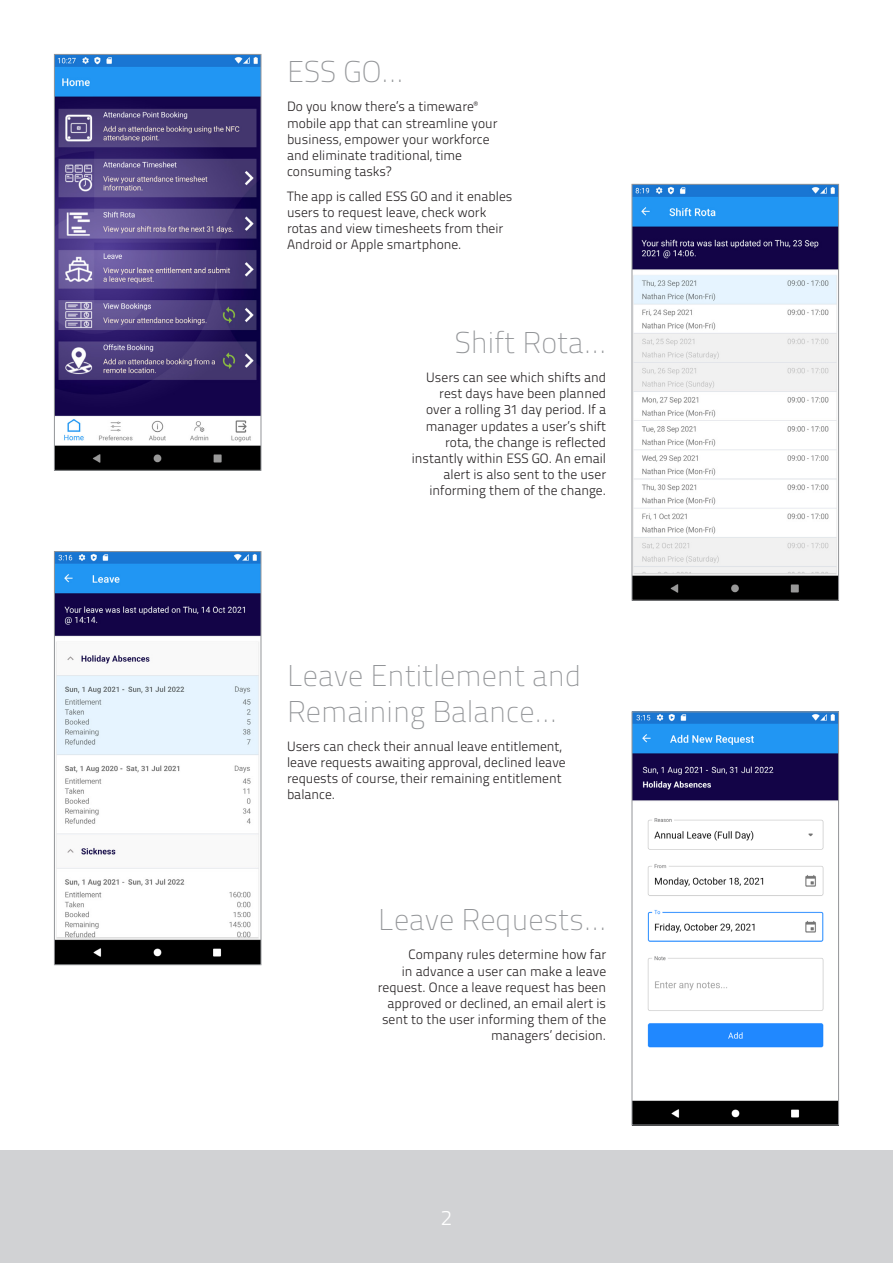
<style>
.page{position:relative;width:893px;height:1263px;background:#fff}
.page>*{position:absolute;margin:0;border:0;box-sizing:border-box;transform-origin:0 0}
.t1{font:30px/36px "Titillium Text 22 L 1 wt";color:#939598}
.t2{font:21px "Titillium Text 22 L 250 wt";color:#fff}
.t3{font:13.5px/16.2px "Titillium Text 22 L 250 wt";color:#231f20}
</style>
<div class="page">
<img style="left:56px;top:56px;width:203px;height:413px">
<div style="left:54px;top:54px;width:207px;height:417px;border:1px solid #939598"></div>
<img style="left:56px;top:553px;width:203px;height:410px">
<div style="left:54px;top:551px;width:207px;height:414px;border:1px solid #939598"></div>
<img style="left:634px;top:186px;width:203px;height:413px">
<div style="left:632px;top:184px;width:207px;height:417px;border:1px solid #939598"></div>
<img style="left:634px;top:713px;width:203px;height:410px">
<div style="left:632px;top:711px;width:207px;height:414px;border:1px solid #939598"></div>
<div style="left:0;top:1150px;width:893px;height:113px;background:#d1d2d4"></div>
<p class="t1" style="left:287px;top:52px;width:118px">ESS GO...</p>
<p class="t3" style="left:287px;top:98px;width:212px">Do you know there’s a timeware<sup>® </sup>mobile app that can streamline your business, empower your workforce and eliminate traditional, time consuming tasks?</p>
<p class="t3" style="left:287px;top:187px;width:227px">The app is called ESS GO and it enables users to request leave, check work rotas and view timesheets from their Android or Apple smartphone.</p>
<p class="t1" style="left:455px;top:323px;width:153px">Shift Rota…</p>
<p class="t3" style="left:412px;top:368px;width:196px;text-align:right">Users can see which shifts and rest days have been planned over a rolling 31 day period. If a manager updates a user’s shift rota, the change is reflected instantly within ESS GO. An email alert is also sent to the user informing them of the change.</p>
<p class="t1" style="left:287px;top:656px;width:296px">Leave Entitlement and<br>Remaining Balance…</p>
<p class="t3" style="left:287px;top:737px;width:280px">Users can check their annual leave entitlement, leave requests awaiting approval, declined leave requests of course, their remaining entitlement balance.</p>
<p class="t1" style="left:378px;top:900px;width:229px">Leave Requests…</p>
<p class="t3" style="left:378px;top:946px;width:230px;text-align:right">Company rules determine how far<br>in advance a user can make a leave request. Once a leave request has been approved or declined, an email alert is sent to the user informing them of the managers’ decision.</p>
<p class="t2" style="left:441px;top:1202px;width:13px">2</p>
</div>
